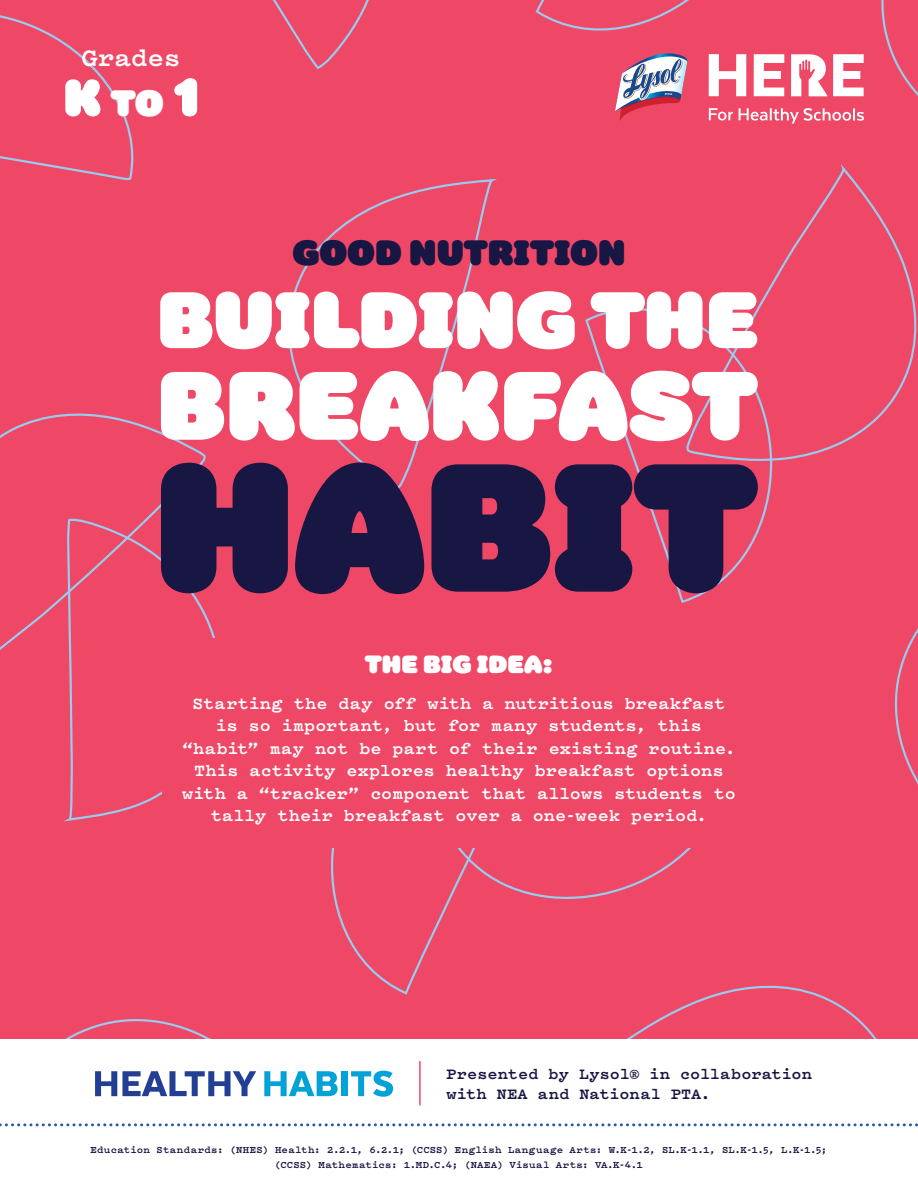
<style>
.page{position:relative;width:918px;height:1188px;background:#ef4867}
.page>*{position:absolute;margin:0;border:0;box-sizing:border-box;transform-origin:0 0}
.t1{font:184.5px "Colette Ultra Jumbo";letter-spacing:-.005em;color:#181643}
.t2{font:98.25px "Colette Ultra Jumbo";color:#fff}
.t3{font:81px "Colette Ultra Jumbo";color:#fff}
.t4{font:52.5px "Colette Ultra Jumbo";color:#fff}
.t5{font:36px "Colette Ultra Jumbo";letter-spacing:.005em;color:#181643}
.t6{font:700 27px "Pitch";color:#fff}
.t7{font:25.5px "Colette Ultra Jumbo";letter-spacing:.005em;color:#fff}
.t8{font:700 18px/22.5px "Pitch";letter-spacing:.005em;color:#fff;text-align:center}
.t9{font:700 16.5px/19.8px "Pitch";letter-spacing:.005em;color:#181643}
.t10{font:700 10.5px/15px "Pitch";letter-spacing:.025em;color:#181643;text-align:center}
.s1{font-size:37.5px}
</style>
<div class="page">
<svg style="left:67px;top:615px;width:148px;height:206px"></svg>
<svg style="left:0;top:413px;width:206px;height:266px"></svg>
<svg style="left:881px;top:0;width:37px;height:785px"></svg>
<svg style="left:762px;top:166px;width:156px;height:298px"></svg>
<svg style="left:585px;top:300px;width:190px;height:303px"></svg>
<svg style="left:617px;top:985px;width:287px;height:55px"></svg>
<svg style="left:0;top:15px;width:134px;height:166px"></svg>
<svg style="left:535px;top:0;width:154px;height:31px"></svg>
<svg style="left:273px;top:0;width:96px;height:69px"></svg>
<svg style="left:0;top:1019px;width:299px;height:21px"></svg>
<svg style="left:289px;top:179px;width:205px;height:310px"></svg>
<svg style="left:331px;top:848px;width:116px;height:147px"></svg>
<svg style="left:431px;top:848px;width:260px;height:59px"></svg>
<svg style="left:709px;top:54px;width:37px;height:42px"></svg>
<svg style="left:754px;top:54px;width:30px;height:42px"></svg>
<svg style="left:833px;top:54px;width:31px;height:42px"></svg>
<svg style="left:791px;top:54px;width:36px;height:42px"></svg>
<svg style="left:709px;top:108px;width:24px;height:12px"></svg>
<svg style="left:739px;top:108px;width:125px;height:16px"></svg>
<svg style="left:615px;top:53px;width:73px;height:68px"></svg>
<div style="left:0;top:1040px;width:918px;height:148px;background:#fff"></div>
<svg style="left:95px;top:1071px;width:161px;height:25px"></svg>
<svg style="left:264px;top:1071px;width:74px;height:25px"></svg>
<div style="left:342px;top:1071px;width:6px;height:25px;background:#00a2d7"></div>
<svg style="left:351px;top:1071px;width:42px;height:26px"></svg>
<hr style="left:419px;top:1061px;width:2px;height:44px;background:#ef4867">
<svg style="left:0;top:1123px;width:918px;height:3px"></svg>
<div style="left:162px;top:639px;width:594px;height:209px;background:#ef4867"></div>
<h3 class="t6" style="left:81px;top:39px;width:101px">Grades</h3>
<h3 class="t4" style="left:63px;top:57px;width:137px">K <span class="s1">TO</span> 1</h3>
<h3 class="t5" style="left:292px;top:225px;width:335px">GOOD NUTRITION</h3>
<h3 class="t3" style="left:157px;top:258px;width:602px">BUILDING THE</h3>
<h2 class="t2" style="left:157px;top:330px;width:601px">BREAKFAST</h2>
<h1 class="t1" style="left:154px;top:386px;width:603px">HABIT</h1>
<h3 class="t7" style="left:365px;top:644px;width:189px">THE BIG IDEA:</h3>
<p class="t8" style="left:182px;top:691px;width:555px">Starting the day off with a nutritious breakfast is so important, but for many students, this “habit” may not be part of their existing routine.<br>This activity explores healthy breakfast options with a “tracker” component that allows students to tally their breakfast over a one-week period.</p>
<p class="t9" style="left:447px;top:1063px;width:367px">Presented by Lysol® in collaboration with NEA and National PTA.</p>
<p class="t10" style="left:91px;top:1142px;width:738px">Education Standards: (NHES) Health: 2.2.1, 6.2.1; (CCSS) English Language Arts: W.K-1.2, SL.K-1.1, SL.K-1.5, L.K-1.5; (CCSS) Mathematics: 1.MD.C.4; (NAEA) Visual Arts: VA.K-4.1</p>
</div>
